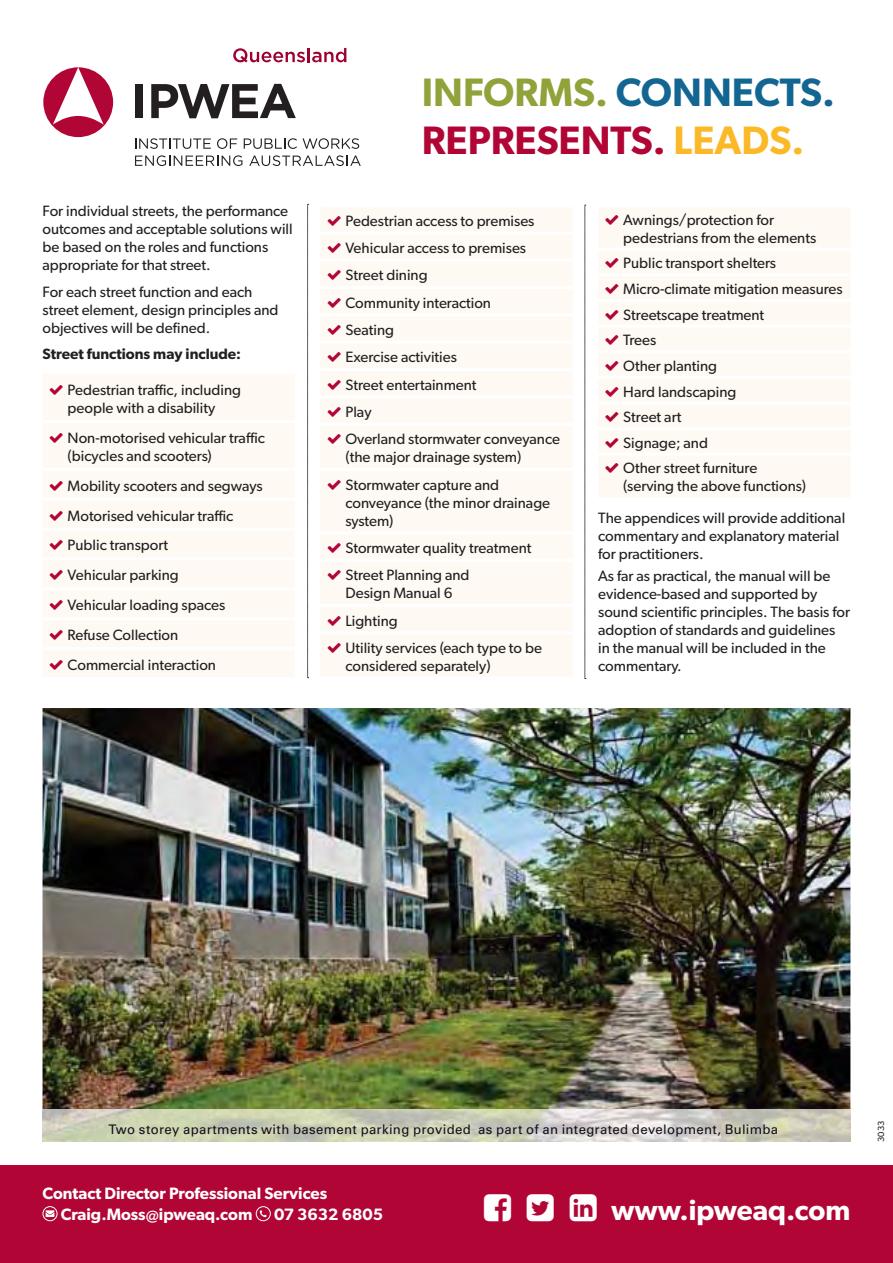
<style>
.page{position:relative;width:893px;height:1263px;background:#fff}
.page>*{position:absolute;margin:0;border:0;box-sizing:border-box;transform-origin:0 0}
.t1{font:600 39.75px "Gibson";color:#136592}
.t2{font:600 39.75px "Gibson";color:#b10535}
.t3{font:600 28.5px "Gibson";color:#fff}
.Main_body_text{font:600 16.5px "Gibson";color:#fff}
.Main_body_text-2{font:15px/18px "Gibson";color:#231f20}
.Main_body_text-3{font:600 15px "Gibson";color:#231f20}
.t4{font:13.2px "Univers LT Std";letter-spacing:.025em;color:#150c1a}
.Main_body_text-4{font:9px "Gibson";color:#231f20}
.s1{color:#90a23a}
.s2{color:#fbb827}
</style>
<div class="page">
<div style="left:135px;top:84px;width:8px;height:34px;background:#231f20"></div>
<svg style="left:151px;top:84px;width:145px;height:34px"></svg>
<svg style="left:135px;top:138px;width:76px;height:11px"></svg>
<svg style="left:217px;top:138px;width:20px;height:11px"></svg>
<svg style="left:244px;top:138px;width:115px;height:11px"></svg>
<svg style="left:135px;top:155px;width:107px;height:11px"></svg>
<svg style="left:249px;top:155px;width:112px;height:11px"></svg>
<svg style="left:43px;top:67px;width:70px;height:70px"></svg>
<svg style="left:233px;top:48px;width:72px;height:15px"></svg>
<hr style="left:307px;top:48px;width:3px;height:14px;background:#9e0131">
<svg style="left:312px;top:48px;width:34px;height:14px"></svg>
<img style="left:43px;top:708px;width:807px;height:402px">
<img style="left:43px;top:1110px;width:807px;height:32px">
<div style="left:43px;top:374px;width:251px;height:303px;background:#fefaf3"></div>
<hr style="left:43px;top:420px;width:252px;height:3px;background:#fff">
<hr style="left:43px;top:468px;width:252px;height:3px;background:#fff">
<hr style="left:43px;top:498px;width:252px;height:3px;background:#fff">
<hr style="left:43px;top:528px;width:252px;height:3px;background:#fff">
<hr style="left:43px;top:557px;width:252px;height:3px;background:#fff">
<hr style="left:43px;top:587px;width:252px;height:3px;background:#fff">
<hr style="left:43px;top:617px;width:252px;height:3px;background:#fff">
<hr style="left:43px;top:647px;width:252px;height:3px;background:#fff">
<div style="left:321px;top:207px;width:251px;height:469px;background:#fefaf3"></div>
<hr style="left:320px;top:231px;width:253px;height:3px;background:#fff">
<hr style="left:320px;top:259px;width:253px;height:3px;background:#fff">
<hr style="left:320px;top:286px;width:253px;height:3px;background:#fff">
<hr style="left:320px;top:313px;width:253px;height:3px;background:#fff">
<hr style="left:320px;top:341px;width:253px;height:3px;background:#fff">
<hr style="left:320px;top:368px;width:253px;height:3px;background:#fff">
<hr style="left:320px;top:395px;width:253px;height:3px;background:#fff">
<hr style="left:320px;top:423px;width:253px;height:3px;background:#fff">
<hr style="left:320px;top:468px;width:253px;height:3px;background:#fff">
<hr style="left:320px;top:531px;width:253px;height:3px;background:#fff">
<hr style="left:320px;top:559px;width:253px;height:3px;background:#fff">
<hr style="left:320px;top:604px;width:253px;height:3px;background:#fff">
<hr style="left:320px;top:631px;width:253px;height:3px;background:#fff">
<div style="left:598px;top:207px;width:252px;height:290px;background:#fefaf3"></div>
<hr style="left:598px;top:248px;width:252px;height:3px;background:#fff">
<hr style="left:598px;top:273px;width:252px;height:3px;background:#fff">
<hr style="left:598px;top:299px;width:252px;height:3px;background:#fff">
<hr style="left:598px;top:325px;width:252px;height:3px;background:#fff">
<hr style="left:598px;top:350px;width:252px;height:3px;background:#fff">
<hr style="left:598px;top:376px;width:252px;height:3px;background:#fff">
<hr style="left:598px;top:401px;width:252px;height:3px;background:#fff">
<hr style="left:598px;top:427px;width:252px;height:3px;background:#fff">
<hr style="left:598px;top:453px;width:252px;height:3px;background:#fff">
<div style="left:0;top:1165px;width:893px;height:98px;background:#b10535"></div>
<div style="left:43px;top:1206px;width:15px;height:15px;border:1px solid #fff;border-radius:50%"></div>
<svg style="left:46px;top:1210px;width:8px;height:7px"></svg>
<div style="left:256px;top:1206px;width:15px;height:15px;border:1px solid #fff;border-radius:50%"></div>
<svg style="left:260px;top:1210px;width:7px;height:7px"></svg>
<svg style="left:307px;top:204px;width:2px;height:474px"></svg>
<svg style="left:585px;top:205px;width:1px;height:474px"></svg>
<svg style="left:50px;top:385px;width:13px;height:10px"></svg>
<svg style="left:50px;top:433px;width:13px;height:10px"></svg>
<svg style="left:50px;top:481px;width:13px;height:10px"></svg>
<svg style="left:50px;top:510px;width:13px;height:10px"></svg>
<svg style="left:50px;top:540px;width:13px;height:10px"></svg>
<svg style="left:50px;top:570px;width:13px;height:10px"></svg>
<svg style="left:50px;top:600px;width:13px;height:10px"></svg>
<svg style="left:50px;top:630px;width:13px;height:10px"></svg>
<svg style="left:50px;top:660px;width:13px;height:10px"></svg>
<svg style="left:328px;top:216px;width:13px;height:10px"></svg>
<svg style="left:328px;top:243px;width:13px;height:10px"></svg>
<svg style="left:328px;top:270px;width:13px;height:10px"></svg>
<svg style="left:328px;top:298px;width:13px;height:10px"></svg>
<svg style="left:328px;top:325px;width:13px;height:10px"></svg>
<svg style="left:328px;top:352px;width:13px;height:10px"></svg>
<svg style="left:328px;top:379px;width:13px;height:10px"></svg>
<svg style="left:328px;top:407px;width:13px;height:10px"></svg>
<svg style="left:328px;top:434px;width:13px;height:10px"></svg>
<svg style="left:328px;top:479px;width:13px;height:10px"></svg>
<svg style="left:328px;top:543px;width:13px;height:10px"></svg>
<svg style="left:328px;top:570px;width:13px;height:10px"></svg>
<svg style="left:328px;top:615px;width:13px;height:10px"></svg>
<svg style="left:328px;top:643px;width:13px;height:10px"></svg>
<svg style="left:606px;top:215px;width:12px;height:10px"></svg>
<svg style="left:606px;top:258px;width:12px;height:10px"></svg>
<svg style="left:606px;top:284px;width:12px;height:10px"></svg>
<svg style="left:606px;top:310px;width:12px;height:10px"></svg>
<svg style="left:606px;top:335px;width:12px;height:10px"></svg>
<svg style="left:606px;top:361px;width:12px;height:10px"></svg>
<svg style="left:606px;top:386px;width:12px;height:10px"></svg>
<svg style="left:606px;top:412px;width:12px;height:10px"></svg>
<svg style="left:606px;top:438px;width:12px;height:10px"></svg>
<svg style="left:606px;top:463px;width:12px;height:10px"></svg>
<p class="Main_body_text-2" style="left:43px;top:202px;width:252px">For individual streets, the performance outcomes and acceptable solutions will be based on the roles and functions appropriate for that street.</p>
<p class="Main_body_text-2" style="left:43px;top:282px;width:238px">For each street function and each street element, design principles and objectives will be defined.</p>
<p class="Main_body_text-3" style="left:43px;top:345px;width:200px">Street functions may include:</p>
<p class="Main_body_text-2" style="left:68px;top:381px;width:175px">Pedestrian traffic, including people with a disability</p>
<p class="Main_body_text-2" style="left:68px;top:428px;width:199px">Non-motorised vehicular traffic (bicycles and scooters)</p>
<p class="Main_body_text-2" style="left:68px;top:476px;width:197px">Mobility scooters and segways</p>
<p class="Main_body_text-2" style="left:68px;top:506px;width:167px">Motorised vehicular traffic</p>
<p class="Main_body_text-2" style="left:68px;top:536px;width:102px">Public transport</p>
<p class="Main_body_text-2" style="left:68px;top:566px;width:113px">Vehicular parking</p>
<p class="Main_body_text-2" style="left:68px;top:596px;width:159px">Vehicular loading spaces</p>
<p class="Main_body_text-2" style="left:68px;top:626px;width:112px">Refuse Collection</p>
<p class="Main_body_text-2" style="left:68px;top:655px;width:150px">Commercial interaction</p>
<p class="t1" style="left:422px;top:69px;width:415px"><span class="s1">INFORMS.</span> CONNECTS.</p>
<p class="t2" style="left:422px;top:116px;width:384px">REPRESENTS. <span class="s2">LEADS.</span></p>
<p class="Main_body_text-2" style="left:345px;top:211px;width:191px">Pedestrian access to premises</p>
<p class="Main_body_text-2" style="left:345px;top:239px;width:182px">Vehicular access to premises</p>
<p class="Main_body_text-2" style="left:345px;top:266px;width:84px">Street dining</p>
<p class="Main_body_text-2" style="left:345px;top:293px;width:147px">Community interaction</p>
<p class="Main_body_text-2" style="left:345px;top:321px;width:50px">Seating</p>
<p class="Main_body_text-2" style="left:345px;top:348px;width:113px">Exercise activities</p>
<p class="Main_body_text-2" style="left:345px;top:375px;width:133px">Street entertainment</p>
<p class="Main_body_text-2" style="left:345px;top:402px;width:28px">Play</p>
<p class="Main_body_text-2" style="left:345px;top:430px;width:216px">Overland stormwater conveyance (the major drainage system)</p>
<p class="Main_body_text-2" style="left:345px;top:475px;width:206px">Stormwater capture and conveyance (the minor drainage system)</p>
<p class="Main_body_text-2" style="left:345px;top:538px;width:188px">Stormwater quality treatment</p>
<p class="Main_body_text-2" style="left:345px;top:566px;width:126px">Street Planning and<br>Design Manual 6</p>
<p class="Main_body_text-2" style="left:345px;top:611px;width:54px">Lighting</p>
<p class="Main_body_text-2" style="left:345px;top:638px;width:198px">Utility services (each type to be considered separately)</p>
<p class="Main_body_text-2" style="left:623px;top:210px;width:194px">Awnings/protection for pedestrians from the elements</p>
<p class="Main_body_text-2" style="left:623px;top:254px;width:154px">Public transport shelters</p>
<p class="Main_body_text-2" style="left:623px;top:280px;width:221px">Micro-climate mitigation measures</p>
<p class="Main_body_text-2" style="left:623px;top:305px;width:142px">Streetscape treatment</p>
<p class="Main_body_text-2" style="left:623px;top:331px;width:35px">Trees</p>
<p class="Main_body_text-2" style="left:623px;top:356px;width:95px">Other planting</p>
<p class="Main_body_text-2" style="left:623px;top:382px;width:115px">Hard landscaping</p>
<p class="Main_body_text-2" style="left:623px;top:408px;width:60px">Street art</p>
<p class="Main_body_text-2" style="left:623px;top:433px;width:86px">Signage; and</p>
<p class="Main_body_text-2" style="left:623px;top:459px;width:184px">Other street furniture (serving the above functions)</p>
<p class="Main_body_text-2" style="left:598px;top:508px;width:249px">The appendices will provide additional commentary and explanatory material for practitioners.</p>
<p class="Main_body_text-2" style="left:598px;top:566px;width:253px">As far as practical, the manual will be evidence-based and supported by sound scientific principles. The basis for adoption of standards and guidelines in the manual will be included in the commentary.</p>
<p class="t4" style="left:108px;top:1121px;width:671px">Two storey apartments with basement parking provided as part of an integrated development, Bulimba</p>
<p class="Main_body_text" style="left:43px;top:1183px;width:286px">Contact Director Professional Services</p>
<p class="Main_body_text" style="left:61px;top:1204px;width:193px">Craig.Moss@ipweaq.com</p>
<p class="Main_body_text" style="left:274px;top:1204px;width:110px">07 3632 6805</p>
<p class="t3" style="left:611px;top:1193px;width:241px">www.ipweaq.com</p>
<p class="Main_body_text-4" style="left:876px;top:1142px;width:23px;rotate:-90deg">3033</p>
</div>
